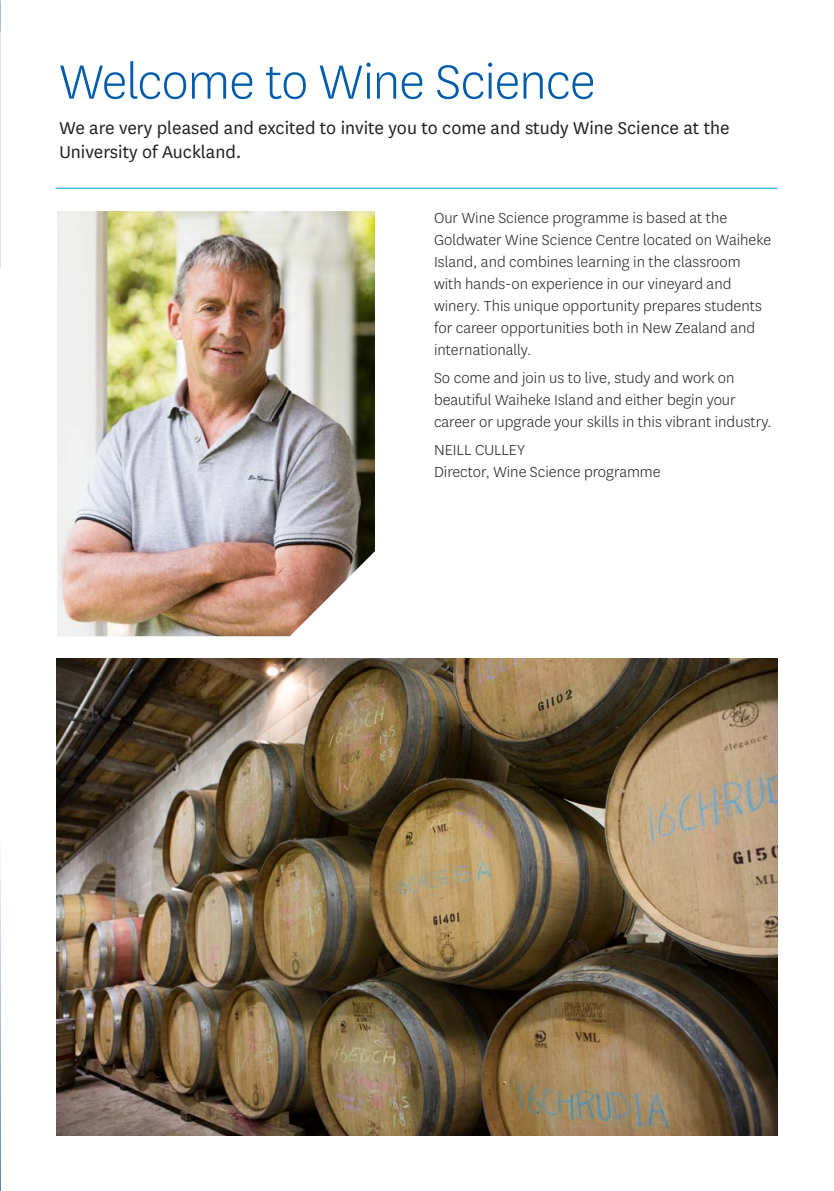
<style>
.page{position:relative;width:834px;height:1191px;background:#fff}
.page>*{position:absolute;margin:0;border:0;box-sizing:border-box;transform-origin:0 0}
.Heading_A{font:300 56px "National";letter-spacing:-.02em;color:#015dab}
.Intro{font:20px/24px "National";color:#231f20}
.BODYCOPY{font:300 17px/22px "National";color:#231f20}
</style>
<div class="page">
<hr style="left:56px;top:188px;width:721px;height:1px;background:#00a7d5">
<img style="left:0;top:196px;width:1px;height:995px">
<hr style="left:0;top:566px;width:1px;height:625px;background:#00538d">
<img style="left:57px;top:211px;width:318px;height:425px">
<img style="left:57px;top:658px;width:720px;height:477px">
<p class="Heading_A" style="left:59px;top:47px;width:537px">Welcome to Wine Science</p>
<p class="Intro" style="left:59px;top:115px;width:671px">We are very pleased and excited to invite you to come and study Wine Science at the<br>University of Auckland.</p>
<p class="BODYCOPY" style="left:434px;top:206px;width:338px">Our Wine Science programme is based at the Goldwater Wine Science Centre located on Waiheke Island, and combines learning in the classroom with hands-on experience in our vineyard and winery. This unique opportunity prepares students for career opportunities both in New Zealand and internationally.</p>
<p class="BODYCOPY" style="left:434px;top:366px;width:339px">So come and join us to live, study and work on beautiful Waiheke Island and either begin your career or upgrade your skills in this vibrant industry.</p>
<p class="BODYCOPY" style="left:434px;top:438px;width:228px">NEILL CULLEY<br>Director, Wine Science programme</p>
</div>
